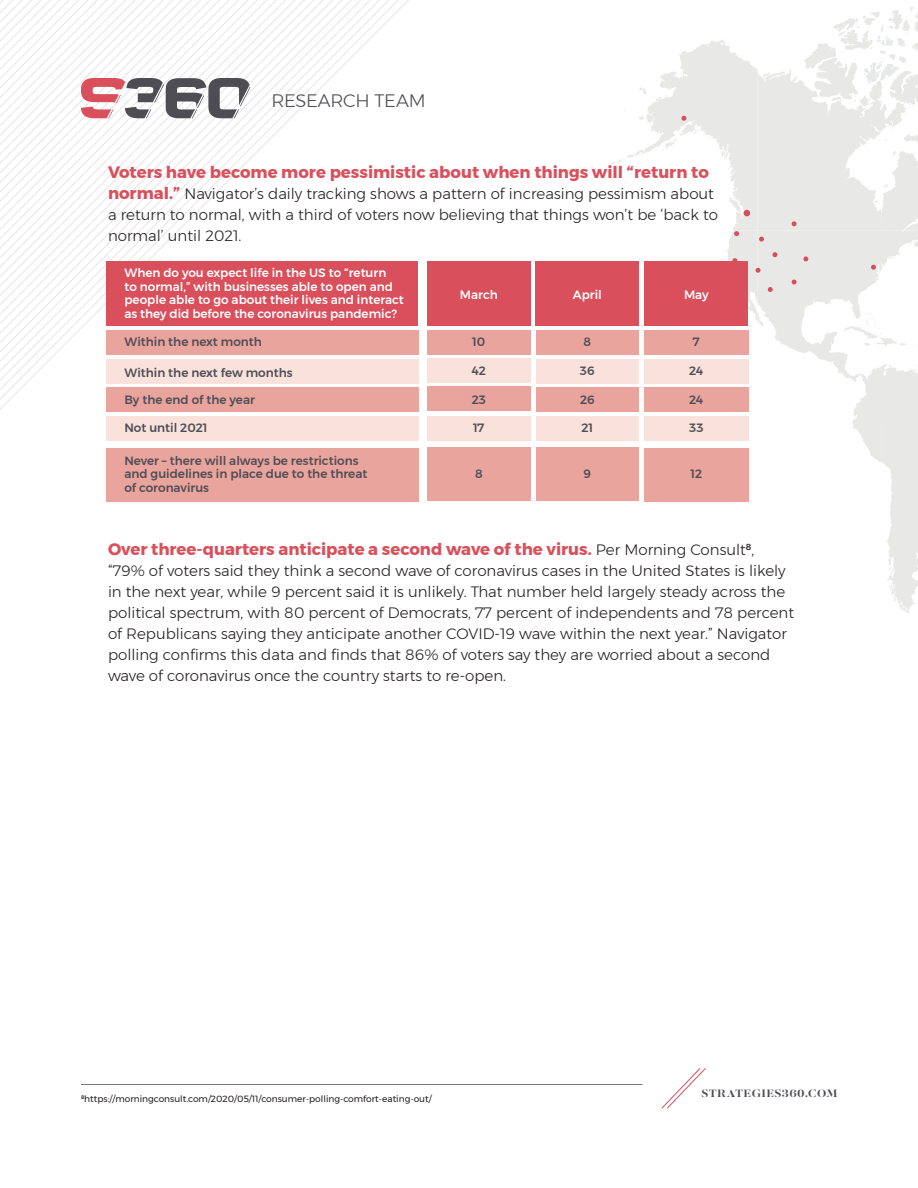
<style>
.page{position:relative;width:918px;height:1188px;background:#fff}
.page>*{position:absolute;margin:0;border:0;box-sizing:border-box;transform-origin:0 0}
.t1{font:300 18px "Montserrat";letter-spacing:-.015em;color:#4e4d54}
.t2{font:700 16.5px "Montserrat";color:#d9505c}
.t3{font:300 15px/21px "Montserrat";color:#231f20}
.t4{font:500 12px/13.5px "Montserrat";color:#4e4d54}
.t5{font:500 12px/13.5px "Montserrat";color:#fff}
.t6{font:700 12px "Majesti Banner";letter-spacing:.035em;color:#4e4d54}
.t7{font:9px "Montserrat";color:#231f20}
.s1{font-weight:700;font-size:16.5px;color:#d9505c}
.s2{font-weight:300;font-size:15px;color:#231f20}
</style>
<div class="page">
<svg style="left:833px;top:7px;width:85px;height:32px"></svg>
<svg style="left:579px;top:155px;width:54px;height:14px"></svg>
<svg style="left:633px;top:39px;width:285px;height:574px"></svg>
<svg style="left:727px;top:70px;width:191px;height:393px;fill:#e8e9e7"></svg>
<svg style="left:652px;top:116px;width:34px;height:39px"></svg>
<svg style="left:734px;top:231px;width:5px;height:5px"></svg>
<svg style="left:759px;top:237px;width:5px;height:5px"></svg>
<svg style="left:756px;top:268px;width:4px;height:5px"></svg>
<svg style="left:732px;top:258px;width:5px;height:3px"></svg>
<svg style="left:772px;top:252px;width:5px;height:5px"></svg>
<svg style="left:792px;top:280px;width:5px;height:4px"></svg>
<svg style="left:768px;top:287px;width:5px;height:5px"></svg>
<svg style="left:871px;top:265px;width:5px;height:5px"></svg>
<svg style="left:792px;top:221px;width:5px;height:5px"></svg>
<svg style="left:729px;top:197px;width:21px;height:19px"></svg>
<svg style="left:803px;top:256px;width:5px;height:5px"></svg>
<img style="left:878px;top:32px;width:32px;height:34px">
<svg style="left:0;top:118px;width:416px;height:292px"></svg>
<svg style="left:661px;top:1068px;width:45px;height:41px"></svg>
<svg style="left:0;top:0;width:409px;height:118px"></svg>
<div style="left:106px;top:261px;width:312px;height:65px;background:#d9505c"></div>
<div style="left:427px;top:261px;width:103px;height:65px;background:#d9505c"></div>
<div style="left:536px;top:261px;width:103px;height:65px;background:#d9505c"></div>
<div style="left:645px;top:261px;width:103px;height:65px;background:#d9505c"></div>
<div style="left:106px;top:331px;width:312px;height:24px;background:#eaa49e"></div>
<div style="left:427px;top:330px;width:103px;height:24px;background:#eaa49e"></div>
<div style="left:536px;top:330px;width:103px;height:25px;background:#eaa49e"></div>
<div style="left:644px;top:331px;width:104px;height:24px;background:#eaa49e"></div>
<div style="left:106px;top:359px;width:312px;height:25px;background:#f9e1dc"></div>
<div style="left:427px;top:359px;width:103px;height:24px;background:#f9e1dc"></div>
<div style="left:536px;top:359px;width:103px;height:24px;background:#f9e1dc"></div>
<div style="left:644px;top:359px;width:104px;height:25px;background:#f9e1dc"></div>
<div style="left:106px;top:387px;width:312px;height:25px;background:#eaa49e"></div>
<div style="left:106px;top:448px;width:312px;height:53px;background:#eaa49e"></div>
<div style="left:427px;top:387px;width:103px;height:24px;background:#eaa49e"></div>
<div style="left:427px;top:447px;width:103px;height:53px;background:#eaa49e"></div>
<div style="left:536px;top:387px;width:103px;height:24px;background:#eaa49e"></div>
<div style="left:536px;top:448px;width:103px;height:53px;background:#eaa49e"></div>
<div style="left:644px;top:387px;width:104px;height:25px;background:#eaa49e"></div>
<div style="left:644px;top:448px;width:104px;height:53px;background:#eaa49e"></div>
<div style="left:106px;top:416px;width:312px;height:25px;background:#f9e1dc"></div>
<div style="left:427px;top:416px;width:103px;height:24px;background:#f9e1dc"></div>
<div style="left:536px;top:416px;width:103px;height:25px;background:#f9e1dc"></div>
<div style="left:644px;top:416px;width:104px;height:25px;background:#f9e1dc"></div>
<hr style="left:81px;top:1084px;width:562px;height:1px;background:#231f20">
<p class="t1" style="left:272px;top:87px;width:155px">RESEARCH TEAM</p>
<p class="t2" style="left:108px;top:159px;width:602px">Voters have become more pessimistic about when things will “return to</p>
<p class="t3" style="left:108px;top:183px;width:612px"><span class="s1">normal.”</span> Navigator’s daily tracking shows a pattern of increasing pessimism about a return to normal, with a third of voters now believing that things won’t be ‘back to normal’ until 2021.</p>
<p class="t5" style="left:124px;top:266px;width:281px">When do you expect life in the US to “return<br>to normal,” with businesses able to open and people able to go about their lives and interact as they did before the coronavirus pandemic?</p>
<p class="t5" style="left:460px;top:288px;width:40px">March</p>
<p class="t5" style="left:573px;top:288px;width:31px">April</p>
<p class="t5" style="left:684px;top:288px;width:26px">May</p>
<p class="t4" style="left:124px;top:335px;width:139px">Within the next month</p>
<p class="t4" style="left:472px;top:335px;width:15px">10</p>
<p class="t4" style="left:584px;top:335px;width:9px">8</p>
<p class="t4" style="left:693px;top:335px;width:8px">7</p>
<p class="t4" style="left:124px;top:366px;width:170px">Within the next few months</p>
<p class="t4" style="left:124px;top:393px;width:132px">By the end of the year</p>
<p class="t4" style="left:472px;top:364px;width:16px">42</p>
<p class="t4" style="left:580px;top:364px;width:16px">36</p>
<p class="t4" style="left:689px;top:364px;width:16px">24</p>
<p class="t4" style="left:472px;top:393px;width:16px">23</p>
<p class="t4" style="left:580px;top:393px;width:16px">26</p>
<p class="t4" style="left:689px;top:393px;width:16px">24</p>
<p class="t4" style="left:124px;top:421px;width:85px">Not until 2021</p>
<p class="t4" style="left:473px;top:421px;width:13px">17</p>
<p class="t4" style="left:582px;top:421px;width:13px">21</p>
<p class="t4" style="left:689px;top:421px;width:16px">33</p>
<p class="t4" style="left:124px;top:453px;width:245px">Never – there will always be restrictions and guidelines in place due to the threat of coronavirus</p>
<p class="t4" style="left:475px;top:467px;width:9px">8</p>
<p class="t4" style="left:584px;top:467px;width:9px">9</p>
<p class="t4" style="left:691px;top:467px;width:13px">12</p>
<p class="t2" style="left:108px;top:536px;width:648px">Over three-quarters anticipate a second wave of the virus. <span class="s2">Per Morning Consult</span><sup>8</sup><span class="s2">,</span></p>
<p class="t3" style="left:108px;top:560px;width:688px">“79% of voters said they think a second wave of coronavirus cases in the United States is likely in the next year, while 9 percent said it is unlikely. That number held largely steady across the political spectrum, with 80 percent of Democrats, 77 percent of independents and 78 percent of Republicans saying they anticipate another COVID-19 wave within the next year.” Navigator polling confirms this data and finds that 86% of voters say they are worried about a second wave of coronavirus once the country starts to re-open.</p>
<p class="t7" style="left:81px;top:1092px;width:352px"><sup>8</sup>https://morningconsult.com/2020/05/11/consumer-polling-comfort-eating-out/</p>
<p class="t6" style="left:702px;top:1086px;width:137px">STRATEGIES360.COM</p>
</div>
